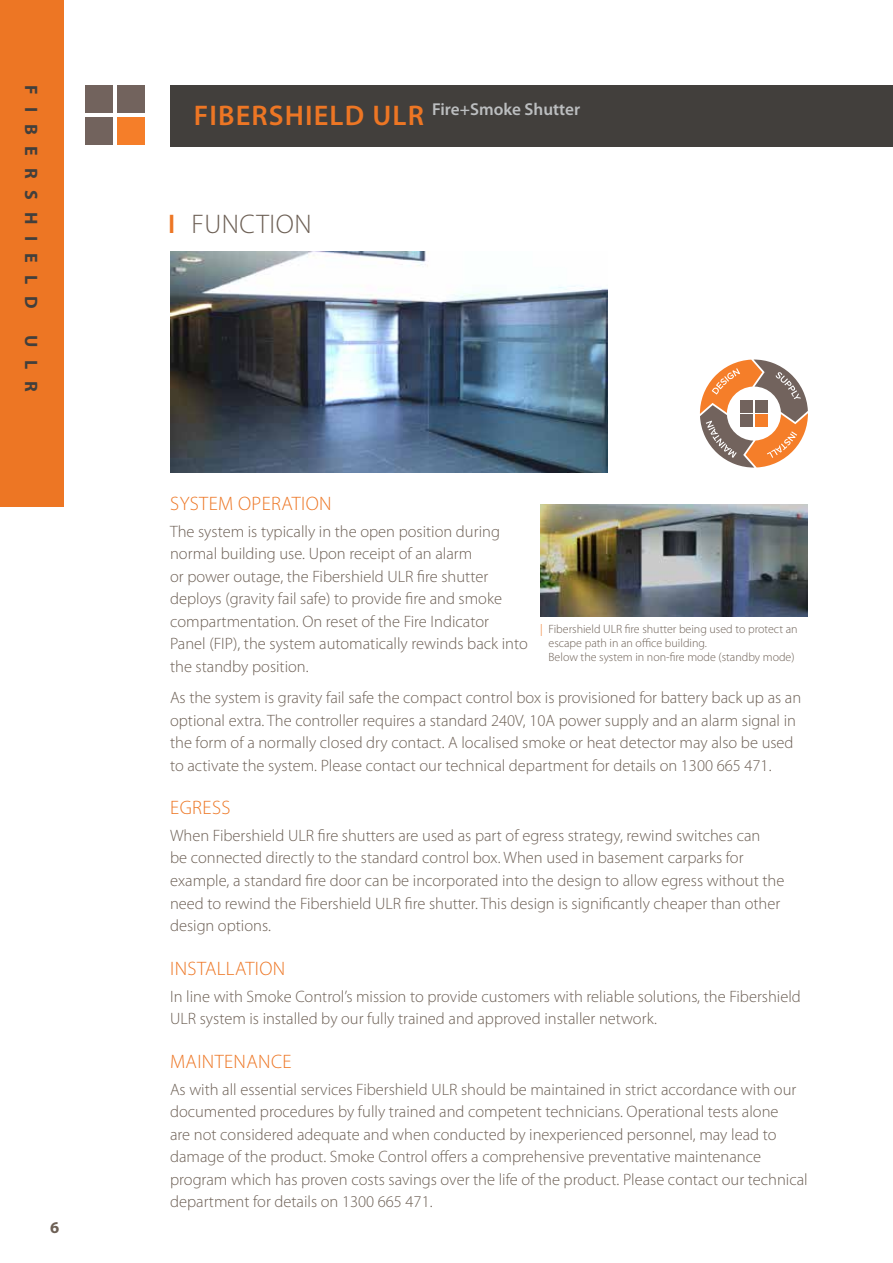
<style>
.page{position:relative;width:893px;height:1263px;background:#fff}
.page>*{position:absolute;margin:0;border:0;box-sizing:border-box;transform-origin:0 0}
.t1{font:300 27px "Myriad Pro";letter-spacing:.02em;color:#6d6055}
.t2{font:300 19.5px "Myriad Pro";letter-spacing:.02em;color:#ed7624}
.t3{font:700 18px "Myriad Pro";letter-spacing:.66em;color:#423f3c}
.t4{font:600 17.25px "Myriad Pro";color:#bcbec0}
.t5{font:300 16.5px/22.5px "Myriad Pro";color:#6d6055}
.t6{font:700 16.5px "Myriad Pro";color:#6d6055}
.t7{font:300 12px/14.4px "Myriad Pro";color:#6d6055}
.s1{font-size:28.5px;color:#ed7624}
.s2{font-weight:600;color:#ed7624}
.s3{color:#ed7623}
</style>
<div class="page">
<hr style="left:891px;top:85px;width:2px;height:62px;background:#423f3c">
<div style="left:0;top:0;width:64px;height:507px;background:#ed7624"></div>
<div style="left:85px;top:85px;width:27px;height:27px;background:#72635d"></div>
<div style="left:118px;top:85px;width:27px;height:27px;background:#72635d"></div>
<div style="left:85px;top:118px;width:27px;height:27px;background:#72635d"></div>
<div style="left:118px;top:118px;width:27px;height:27px;background:#f57e29"></div>
<div style="left:170px;top:85px;width:721px;height:62px;background:#423f3c"></div>
<img style="left:540px;top:504px;width:268px;height:112px">
<img style="left:170px;top:252px;width:437px;height:220px">
<svg style="left:700px;top:360px;width:108px;height:108px"></svg>
<div style="left:741px;top:400px;width:12px;height:12px;background:#72635d"></div>
<div style="left:755px;top:400px;width:12px;height:12px;background:#72635d"></div>
<div style="left:741px;top:415px;width:12px;height:12px;background:#72635d"></div>
<div style="left:755px;top:415px;width:12px;height:12px;background:#f57e29"></div>
<p class="t3" style="left:43px;top:85px;width:225px;rotate:90deg">FIBERSHIELD</p>
<p class="t3" style="left:43px;top:335px;width:57px;rotate:90deg">ULR</p>
<p class="t6" style="left:50px;top:1216px;width:11px">6</p>
<p class="t4" style="left:194px;top:98px;width:388px"><span class="s1">FIBERSHIELD ULR</span> Fire+Smoke Shutter</p>
<h1 class="t1" style="left:168px;top:208px;width:145px"><span class="s2">I</span> FUNCTION</h1>
<p class="t2" style="left:170px;top:492px;width:163px">SYSTEM OPERATION</p>
<p class="t5" style="left:170px;top:520px;width:359px">The system is typically in the open position during normal building use. Upon receipt of an alarm<br>or power outage, the Fibershield ULR fire shutter deploys (gravity fail safe) to provide fire and smoke compartmentation. On reset of the Fire Indicator Panel (FIP), the system automatically rewinds back into the standby position.</p>
<p class="t5" style="left:170px;top:686px;width:633px">As the system is gravity fail safe the compact control box is provisioned for battery back up as an optional extra. The controller requires a standard 240V, 10A power supply and an alarm signal in the form of a normally closed dry contact. A localised smoke or heat detector may also be used to activate the system. Please contact our technical department for details on 1300 665 471.</p>
<p class="t2" style="left:170px;top:796px;width:62px">EGRESS</p>
<p class="t5" style="left:170px;top:824px;width:616px">When Fibershield ULR fire shutters are used as part of egress strategy, rewind switches can<br>be connected directly to the standard control box. When used in basement carparks for example, a standard fire door can be incorporated into the design to allow egress without the need to rewind the Fibershield ULR fire shutter. This design is significantly cheaper than other design options.</p>
<p class="t2" style="left:170px;top:956px;width:117px">INSTALLATION</p>
<p class="t5" style="left:170px;top:984px;width:632px">In line with Smoke Control’s mission to provide customers with reliable solutions, the Fibershield<br>ULR system is installed by our fully trained and approved installer network.</p>
<p class="t2" style="left:170px;top:1049px;width:123px">MAINTENANCE</p>
<p class="t5" style="left:170px;top:1078px;width:639px">As with all essential services Fibershield ULR should be maintained in strict accordance with our documented procedures by fully trained and competent technicians. Operational tests alone<br>are not considered adequate and when conducted by inexperienced personnel, may lead to damage of the product. Smoke Control offers a comprehensive preventative maintenance program which has proven costs savings over the life of the product. Please contact our technical department for details on 1300 665 471.</p>
<p class="t7" style="left:549px;top:621px;width:251px;text-indent:-9px"><span class="s3">|</span> Fibershield ULR fire shutter being used to protect an escape path in an office building.<br>Below the system in non-fire mode (standby mode)</p>
</div>
